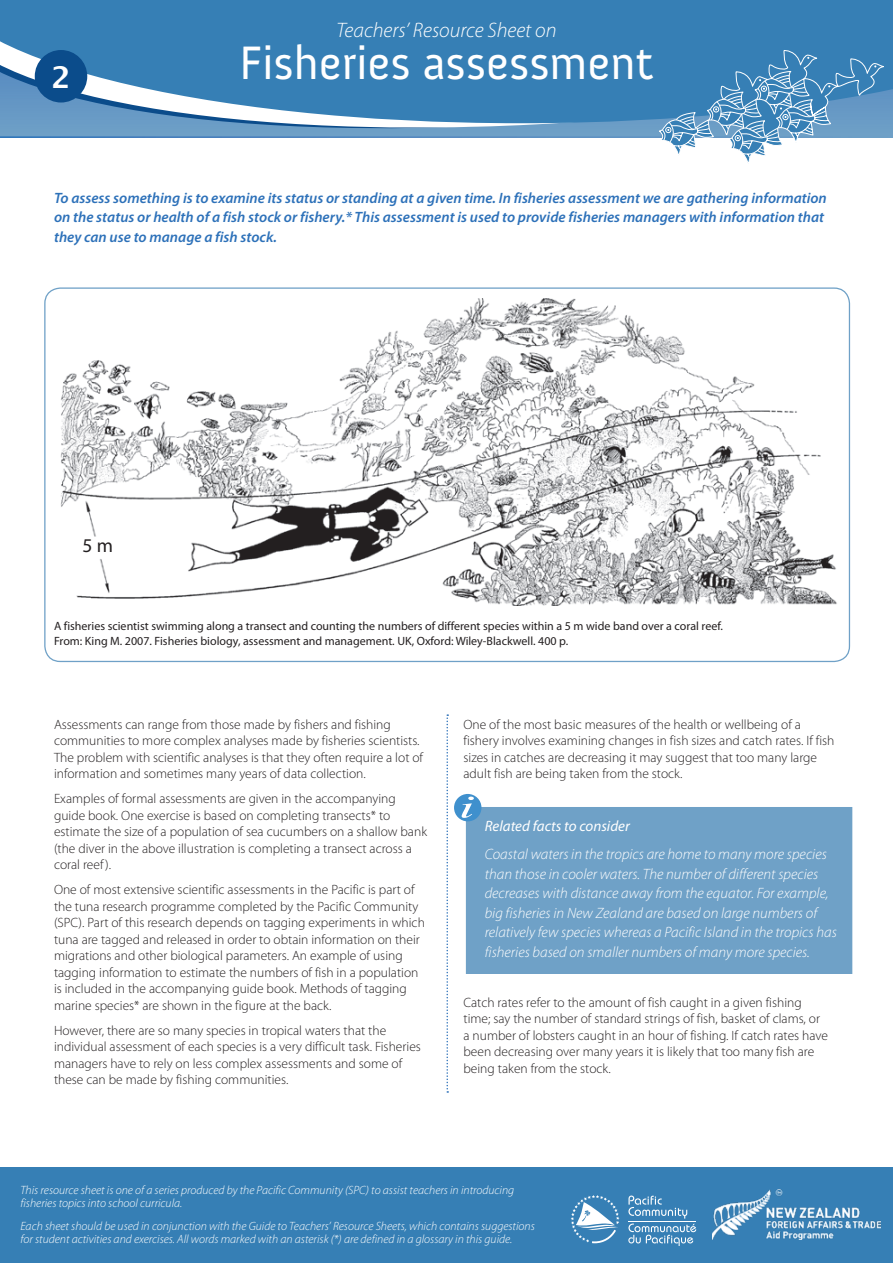
<style>
.page{position:relative;width:893px;height:1263px;background:#fff}
.page>*{position:absolute;margin:0;border:0;box-sizing:border-box;transform-origin:0 0}
.TITLES{font:48px "Anivers";color:#fff}
.t1{font:700 30px "Lucida Grande";color:#fff}
.Intro{font:italic 300 21px "Myriad Pro";color:#fff}
.body_text{font:19.5px "Myriad Pro";color:#231f20}
.boxed_text{font:italic 300 15px/19.5px "Myriad Pro";color:#fff}
.intro_bold_blue{font:italic 600 15px/19.5px "Myriad Pro";color:#2d71b9}
.boxed_text-2{font:italic 15px "Myriad Pro";color:#fff}
.body_text-2{font:300 13.5px/16.5px "Myriad Pro";color:#231f20}
.t2{font:italic 300 12px/13.5px "Myriad Pro";color:#fff}
.captions{font:12px/15px "Myriad Pro";color:#231f20}
</style>
<div class="page">
<div style="left:0;top:1167px;width:893px;height:96px;background:#367fb5"></div>
<svg style="left:628px;top:1195px;width:68px;height:51px"></svg>
<hr style="left:628px;top:1221px;width:68px;height:1px;background:#fff">
<svg style="left:571px;top:1195px;width:48px;height:48px"></svg>
<img style="left:712px;top:1190px;width:169px;height:50px">
<svg style="left:446px;top:714px;width:2px;height:379px"></svg>
<div style="left:461px;top:802px;width:396px;height:176px;background:#6fa1c7;border:4px solid #fff"></div>
<svg style="left:0;top:123px;width:893px;height:15px;background:#73a1c8"></svg>
<svg style="left:0;top:0;width:893px;height:123px;background:#4386b9"></svg>
<div style="left:35px;top:50px;width:52px;height:53px;background:#0b4c8b;border-radius:50%"></div>
<svg style="left:658px;top:50px;width:226px;height:113px"></svg>
<div style="left:454px;top:794px;width:27px;height:27px;background:#3f90cd;border-radius:50%"></div>
<svg style="left:462px;top:797px;width:12px;height:21px"></svg>
<img style="left:60px;top:299px;width:777px;height:306px">
<div style="left:79px;top:537px;width:37px;height:20px;background:#fff"></div>
<p class="t1" style="left:51px;top:53px;width:21px">2</p>
<p class="Intro" style="left:336px;top:17px;width:222px">Teachers’ Resource Sheet on</p>
<p class="TITLES" style="left:239px;top:36px;width:416px">Fisheries assessment</p>
<p class="intro_bold_blue" style="left:54px;top:187px;width:774px">To assess something is to examine its status or standing at a given time. In fisheries assessment we are gathering information on the status or health of a fish stock or fishery.* This assessment is used to provide fisheries managers with information that they can use to manage a fish stock.</p>
<p class="body_text" style="left:83px;top:533px;width:32px">5 m</p>
<p class="captions" style="left:54px;top:618px;width:670px">A fisheries scientist swimming along a transect and counting the numbers of different species within a 5 m wide band over a coral reef.<br>From: King M. 2007. Fisheries biology, assessment and management. UK, Oxford: Wiley-Blackwell. 400 p.</p>
<p class="body_text-2" style="left:54px;top:716px;width:371px">Assessments can range from those made by fishers and fishing communities to more complex analyses made by fisheries scientists.<br>The problem with scientific analyses is that they often require a lot of information and sometimes many years of data collection.</p>
<p class="body_text-2" style="left:54px;top:790px;width:375px">Examples of formal assessments are given in the accompanying guide book. One exercise is based on completing transects* to estimate the size of a population of sea cucumbers on a shallow bank (the diver in the above illustration is completing a transect across a coral reef ).</p>
<p class="body_text-2" style="left:54px;top:881px;width:372px">One of most extensive scientific assessments in the Pacific is part of the tuna research programme completed by the Pacific Community (SPC). Part of this research depends on tagging experiments in which tuna are tagged and released in order to obtain information on their migrations and other biological parameters. An example of using tagging information to estimate the numbers of fish in a population is included in the accompanying guide book. Methods of tagging marine species* are shown in the figure at the back.</p>
<p class="body_text-2" style="left:54px;top:1022px;width:368px">However, there are so many species in tropical waters that the individual assessment of each species is a very difficult task. Fisheries managers have to rely on less complex assessments and some of these can be made by fishing communities.</p>
<p class="body_text-2" style="left:463px;top:716px;width:372px">One of the most basic measures of the health or wellbeing of a fishery involves examining changes in fish sizes and catch rates. If fish sizes in catches are decreasing it may suggest that too many large adult fish are being taken from the stock.</p>
<p class="boxed_text-2" style="left:485px;top:817px;width:147px">Related facts to consider</p>
<p class="boxed_text" style="left:485px;top:844px;width:354px">Coastal waters in the tropics are home to many more species than those in cooler waters. The number of different species decreases with distance away from the equator. For example, big fisheries in New Zealand are based on large numbers of relatively few species whereas a Pacific Island in the tropics has fisheries based on smaller numbers of many more species.</p>
<p class="body_text-2" style="left:463px;top:994px;width:366px">Catch rates refer to the amount of fish caught in a given fishing time; say the number of standard strings of fish, basket of clams, or a number of lobsters caught in an hour of fishing. If catch rates have been decreasing over many years it is likely that too many fish are being taken from the stock.</p>
<p class="t2" style="left:20px;top:1183px;width:495px">This resource sheet is one of a series produced by the Pacific Community (SPC) to assist teachers in introducing fisheries topics into school curricula.</p>
<p class="t2" style="left:20px;top:1219px;width:516px">Each sheet should be used in conjunction with the Guide to Teachers’ Resource Sheets, which contains suggestions for student activities and exercises. All words marked with an asterisk (*) are defined in a glossary in this guide.</p>
</div>
